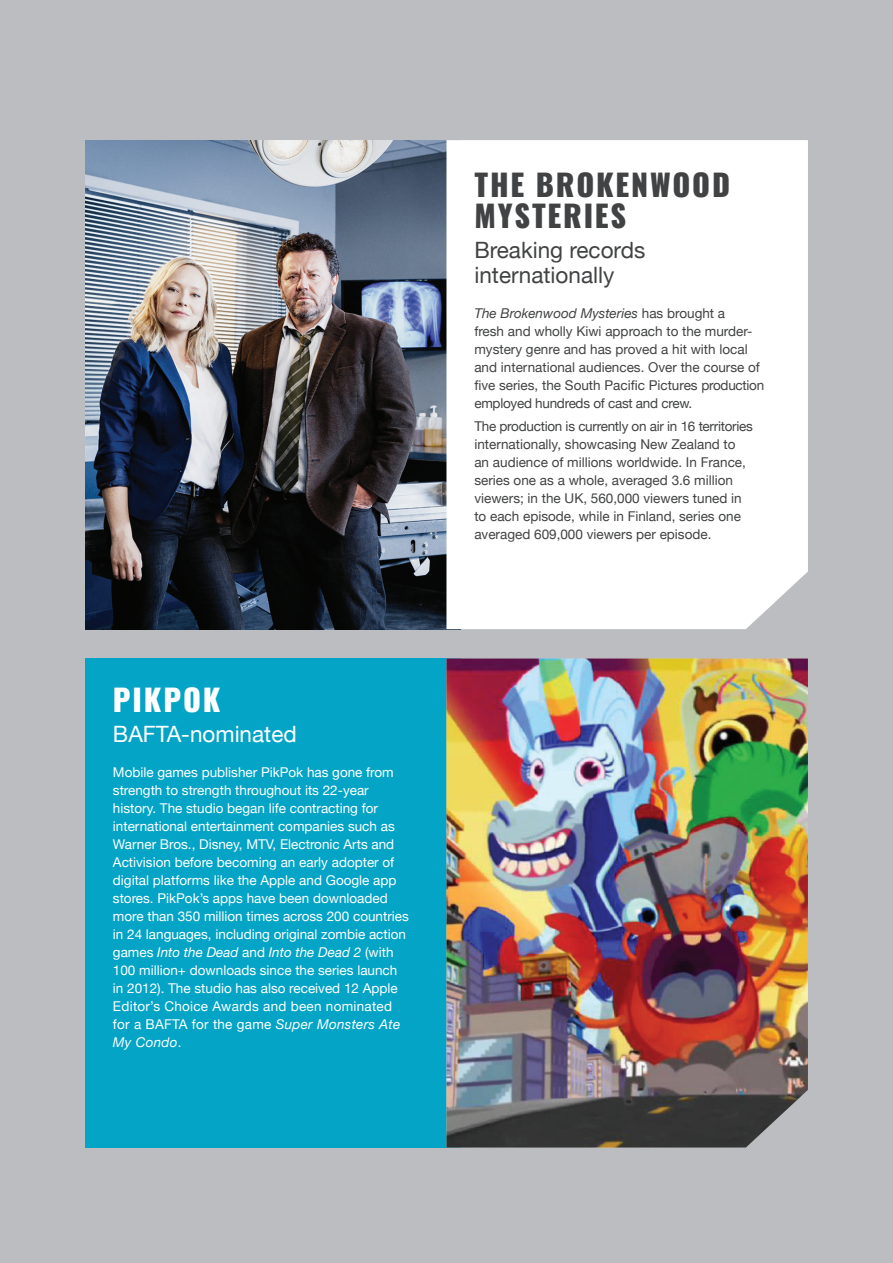
<style>
.page{position:relative;width:893px;height:1263px;background:#bcbdc0}
.page>*{position:absolute;margin:0;border:0;box-sizing:border-box;transform-origin:0 0}
.Body_Copy_new{font:800 30px/31.5px "Oswald";letter-spacing:.06em;color:#414243}
.Body_Copy_new-2{font:800 30px "Oswald";letter-spacing:.06em;color:#fff}
.Body_Copy_new-3{font:22.5px/25.5px "Helvetica Neue";color:#414243}
.Body_Copy_new-4{font:22.5px "Helvetica Neue";color:#fff}
.case_study_body{font:13.5px/18px "Helvetica Neue";color:#fff}
.case_study_body-2{font:13.5px/18px "Helvetica Neue";color:#414243}
.s1{font-style:italic}
</style>
<div class="page">
<img style="left:85px;top:140px;width:361px;height:489px">
<div style="left:85px;top:658px;width:375px;height:489px;background:#04a4c6"></div>
<div style="left:446px;top:140px;width:362px;height:489px;background:#fff"></div>
<img style="left:446px;top:658px;width:362px;height:489px">
<p class="Body_Copy_new-2" style="left:113px;top:679px;width:109px">PIKPOK</p>
<p class="Body_Copy_new-4" style="left:113px;top:718px;width:185px">BAFTA-nominated</p>
<p class="case_study_body" style="left:113px;top:764px;width:297px">Mobile games publisher PikPok has gone from strength to strength throughout its 22-year history. The studio began life contracting for international entertainment companies such as Warner Bros., Disney, MTV, Electronic Arts and Activision before becoming an early adopter of digital platforms like the Apple and Google app stores. PikPok’s apps have been downloaded more than 350 million times across 200 countries in 24 languages, including original zombie action games <span class="s1">Into the Dead</span> and <span class="s1">Into the Dead 2</span> (with 100 million+ downloads since the series launch in 2012). The studio has also received 12 Apple Editor’s Choice Awards and been nominated for a BAFTA for the game <span class="s1">Super Monsters Ate My Condo</span>.</p>
<p class="Body_Copy_new" style="left:474px;top:170px;width:257px">THE BROKENWOOD<br>MYSTERIES</p>
<p class="Body_Copy_new-3" style="left:474px;top:238px;width:172px">Breaking records internationally</p>
<p class="case_study_body-2" style="left:474px;top:305px;width:291px"><span class="s1">The Brokenwood Mysteries</span> has brought a<br>fresh and wholly Kiwi approach to the murder&shy;mystery genre and has proved a hit with local and international audiences. Over the course of five series, the South Pacific Pictures production employed hundreds of cast and crew.</p>
<p class="case_study_body-2" style="left:474px;top:418px;width:280px">The production is currently on air in 16 territories internationally, showcasing New Zealand to an audience of millions worldwide. In France, series one as a whole, averaged 3.6 million viewers; in the UK, 560,000 viewers tuned in to each episode, while in Finland, series one averaged 609,000 viewers per episode.</p>
</div>
